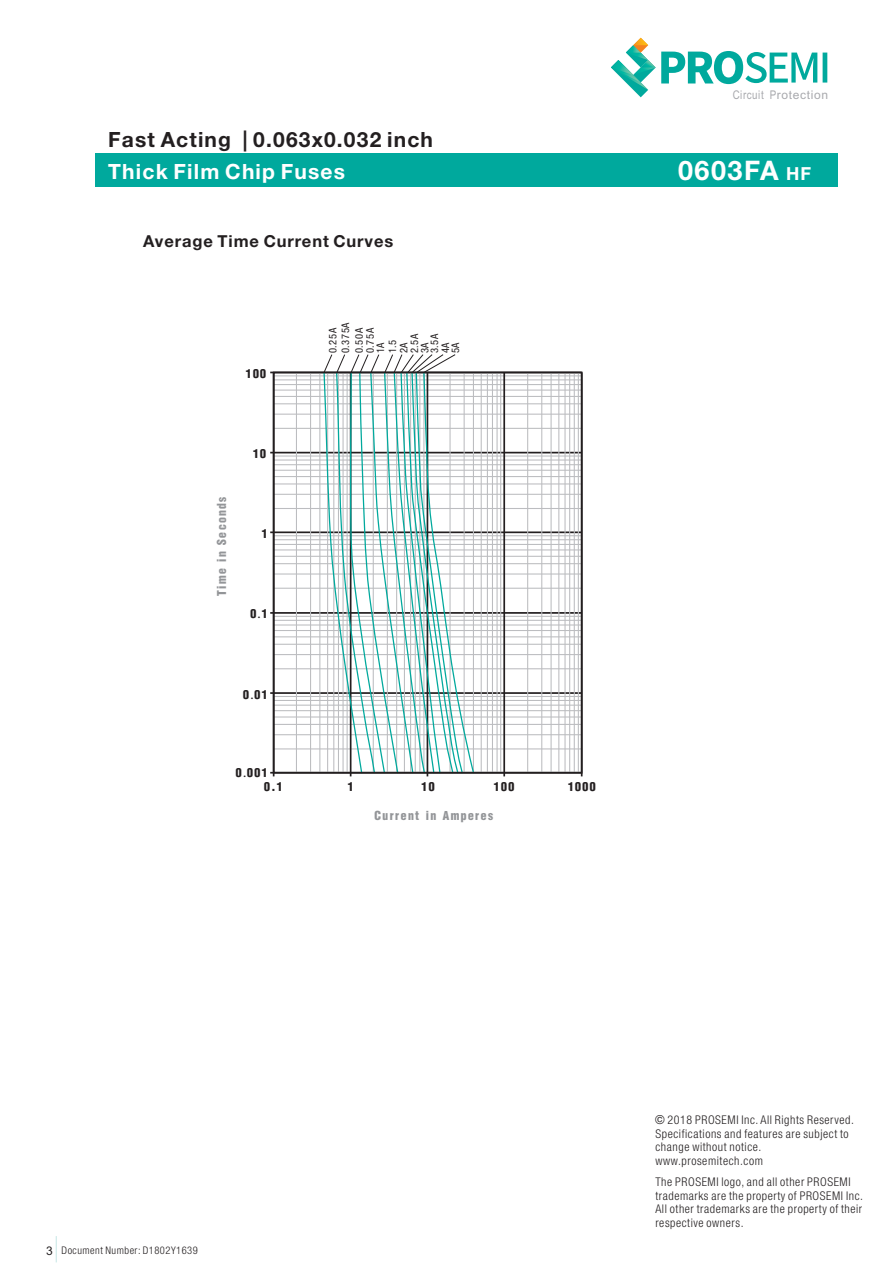
<style>
.page{position:relative;width:893px;height:1263px;background:#fff}
.page>*{position:absolute;margin:0;border:0;box-sizing:border-box;transform-origin:0 0}
.t1{font:700 27px "Helvetica Neue LT Pro";letter-spacing:.055em;color:#fff}
.t2{font:700 21px "Helvetica Neue LT Pro";letter-spacing:.055em;color:#231f20}
.t3{font:700 21px "Helvetica Neue LT Pro";letter-spacing:.055em;color:#fff}
.t4{font:700 16.5px "Helvetica Neue LT Pro";letter-spacing:.055em;color:#231f20}
.t5{font:13.5px "Helvetica Condensed Black Se";letter-spacing:.095em;color:#231f20}
.t6{font:13.5px "Helvetica Condensed Black Se";letter-spacing:.095em;color:#939598}
.t7{font:300 condensed 12px/13.6px "Helvetica Neue LT Pro";letter-spacing:.05em;color:#231f20}
.t8{font:12px "Arial Unicode MS";letter-spacing:.055em;color:#a8a9ad}
.t9{font:condensed 10.5px/10.9px "Helvetica Neue LT Pro";letter-spacing:.05em;color:#231f20}
.t10{font:300 condensed 10.5px "Helvetica Neue LT Pro";letter-spacing:.05em;color:#231f20}
.s1{font-family:"Arial Narrow"}
.s2{font-size:18px}
.s3{font-family:"Microsoft Ya Hei"}
.s4{font-family:"Arial";font-weight:400;font-stretch:normal;font-size:12px}
.s5{font-family:"ST Xihei";font-weight:400;font-stretch:normal}
</style>
<div class="page">
<svg style="left:611px;top:38px;width:216px;height:59px"></svg>
<hr style="left:274px;top:375px;width:308px;height:1px;background:#bcbdc0">
<hr style="left:274px;top:379px;width:308px;height:1px;background:#bcbdc0">
<hr style="left:274px;top:384px;width:308px;height:1px;background:#bcbdc0">
<hr style="left:274px;top:390px;width:308px;height:1px;background:#bcbdc0">
<hr style="left:274px;top:396px;width:308px;height:1px;background:#bcbdc0">
<hr style="left:274px;top:403px;width:308px;height:1px;background:#bcbdc0">
<hr style="left:274px;top:414px;width:308px;height:1px;background:#bcbdc0">
<hr style="left:274px;top:428px;width:308px;height:1px;background:#bcbdc0">
<hr style="left:270px;top:372px;width:312px;height:1px;background:#231f20">
<hr style="left:274px;top:455px;width:308px;height:2px;background:#bcbdc0">
<hr style="left:274px;top:535px;width:308px;height:1px;background:#bcbdc0">
<hr style="left:274px;top:616px;width:308px;height:1px;background:#bcbdc0">
<hr style="left:274px;top:696px;width:308px;height:1px;background:#bcbdc0">
<hr style="left:274px;top:459px;width:308px;height:1px;background:#bcbdc0">
<hr style="left:274px;top:539px;width:308px;height:1px;background:#bcbdc0">
<hr style="left:274px;top:620px;width:308px;height:1px;background:#bcbdc0">
<hr style="left:274px;top:700px;width:308px;height:1px;background:#bcbdc0">
<hr style="left:274px;top:464px;width:308px;height:1px;background:#bcbdc0">
<hr style="left:274px;top:544px;width:308px;height:1px;background:#bcbdc0">
<hr style="left:274px;top:624px;width:308px;height:1px;background:#bcbdc0">
<hr style="left:274px;top:705px;width:308px;height:1px;background:#bcbdc0">
<hr style="left:274px;top:470px;width:308px;height:1px;background:#bcbdc0">
<hr style="left:274px;top:549px;width:308px;height:1px;background:#bcbdc0">
<hr style="left:274px;top:630px;width:308px;height:1px;background:#bcbdc0">
<hr style="left:274px;top:710px;width:308px;height:1px;background:#bcbdc0">
<hr style="left:274px;top:476px;width:308px;height:1px;background:#bcbdc0">
<hr style="left:274px;top:556px;width:308px;height:1px;background:#bcbdc0">
<hr style="left:274px;top:636px;width:308px;height:1px;background:#bcbdc0">
<hr style="left:274px;top:716px;width:308px;height:1px;background:#bcbdc0">
<hr style="left:274px;top:483px;width:308px;height:1px;background:#bcbdc0">
<hr style="left:274px;top:563px;width:308px;height:1px;background:#bcbdc0">
<hr style="left:274px;top:644px;width:308px;height:1px;background:#bcbdc0">
<hr style="left:274px;top:724px;width:308px;height:1px;background:#bcbdc0">
<hr style="left:274px;top:494px;width:308px;height:1px;background:#bcbdc0">
<hr style="left:274px;top:573px;width:308px;height:1px;background:#bcbdc0">
<hr style="left:274px;top:654px;width:308px;height:1px;background:#bcbdc0">
<hr style="left:274px;top:734px;width:308px;height:1px;background:#bcbdc0">
<hr style="left:274px;top:508px;width:308px;height:1px;background:#bcbdc0">
<hr style="left:274px;top:588px;width:308px;height:1px;background:#bcbdc0">
<hr style="left:274px;top:668px;width:308px;height:1px;background:#bcbdc0">
<hr style="left:274px;top:748px;width:308px;height:1px;background:#bcbdc0">
<hr style="left:270px;top:452px;width:312px;height:1px;background:#231f20">
<hr style="left:270px;top:531px;width:312px;height:2px;background:#231f20">
<hr style="left:270px;top:612px;width:312px;height:2px;background:#231f20">
<hr style="left:270px;top:692px;width:312px;height:2px;background:#231f20">
<hr style="left:270px;top:772px;width:312px;height:1px;background:#231f20">
<hr style="left:296px;top:372px;width:1px;height:401px;background:#bcbdc0">
<hr style="left:310px;top:372px;width:1px;height:401px;background:#bcbdc0">
<hr style="left:319px;top:372px;width:1px;height:401px;background:#bcbdc0">
<hr style="left:350px;top:372px;width:1px;height:404px;background:#231f20">
<hr style="left:527px;top:372px;width:1px;height:401px;background:#bcbdc0">
<hr style="left:541px;top:372px;width:1px;height:401px;background:#bcbdc0">
<hr style="left:551px;top:372px;width:1px;height:401px;background:#bcbdc0">
<hr style="left:481px;top:372px;width:1px;height:401px;background:#bcbdc0">
<hr style="left:558px;top:372px;width:1px;height:401px;background:#bcbdc0">
<hr style="left:487px;top:372px;width:1px;height:401px;background:#bcbdc0">
<hr style="left:564px;top:372px;width:2px;height:401px;background:#bcbdc0">
<hr style="left:492px;top:372px;width:1px;height:401px;background:#bcbdc0">
<hr style="left:569px;top:372px;width:1px;height:401px;background:#bcbdc0">
<hr style="left:496px;top:372px;width:2px;height:401px;background:#bcbdc0">
<hr style="left:574px;top:372px;width:1px;height:401px;background:#bcbdc0">
<hr style="left:500px;top:372px;width:1px;height:401px;background:#bcbdc0">
<hr style="left:578px;top:372px;width:1px;height:401px;background:#bcbdc0">
<hr style="left:427px;top:372px;width:1px;height:404px;background:#231f20">
<hr style="left:503px;top:372px;width:2px;height:404px;background:#231f20">
<hr style="left:581px;top:372px;width:2px;height:404px;background:#231f20">
<div style="left:273px;top:372px;width:310px;height:401px;border:2px solid #231f20"></div>
<hr style="left:273px;top:372px;width:1px;height:404px;background:#231f20">
<svg style="left:323px;top:354px;width:152px;height:420px"></svg>
<div style="left:95px;top:153px;width:742px;height:33px;background:#00a99d"></div>
<svg style="left:56px;top:1236px;width:1px;height:26px"></svg>
<p class="t8" style="left:733px;top:90px;width:97px"><span class="s1">Circuit P</span>rotection</p>
<h2 class="t2" style="left:108px;top:132px;width:326px">Fast Acting | 0.063x0.032 inch</h2>
<h2 class="t3" style="left:108px;top:164px;width:238px">Thick Film Chip Fuses</h2>
<h1 class="t1" style="left:678px;top:160px;width:135px">0603FA <span class="s2">HF</span></h1>
<h3 class="t4" style="left:143px;top:235px;width:252px">Average Time Current Curves</h3>
<p class="t5" style="left:246px;top:368px;width:22px">100</p>
<p class="t6" style="left:217px;top:596px;width:101px;rotate:-90deg">Time in Seconds</p>
<p class="t5" style="left:253px;top:448px;width:15px">10</p>
<p class="t5" style="left:262px;top:529px;width:7px">1</p>
<p class="t5" style="left:250px;top:608px;width:19px">0<span class="s3">.</span>1</p>
<p class="t9" style="left:328px;top:353px;width:32px;line-height:12.9px;rotate:-90deg">0.25A<br>0.375A</p>
<p class="t9" style="left:367px;top:353px;width:26px;line-height:10.2px;rotate:-90deg">0.75A<br>1A</p>
<p class="t9" style="left:389px;top:353px;width:21px;rotate:-90deg">1.5<br>2A<br>2.5A</p>
<p class="t9" style="left:430px;top:353px;width:21px;rotate:-90deg">3.5A</p>
<p class="t9" style="left:355px;top:353px;width:26px;rotate:-90deg">0.50A</p>
<p class="t9" style="left:416px;top:353px;width:12px;line-height:20.7px;rotate:-90deg">3A<br>4A</p>
<p class="t9" style="left:451px;top:353px;width:12px;rotate:-90deg">5A</p>
<p class="t5" style="left:243px;top:689px;width:26px">0<span class="s3">.</span>01</p>
<p class="t5" style="left:236px;top:768px;width:33px">0<span class="s3">.</span>001</p>
<p class="t5" style="left:264px;top:782px;width:20px">0.1</p>
<p class="t5" style="left:568px;top:782px;width:29px">1000</p>
<p class="t5" style="left:348px;top:782px;width:7px">1</p>
<p class="t5" style="left:421px;top:782px;width:15px">10</p>
<p class="t5" style="left:494px;top:782px;width:22px">100</p>
<p class="t6" style="left:374px;top:811px;width:120px">Current in Amperes</p>
<p class="t10" style="left:46px;top:1247px;width:153px"><span class="s4">3</span> Document Number: D1802Y1639</p>
<p class="t7" style="left:655px;top:1115px;width:200px"><span class="s5">©</span> 2018 PROSEMI Inc. All Rights Reserved.<br>Specifications and features are subject to change without notice. www.prosemitech.com</p>
<p class="t7" style="left:655px;top:1177px;width:209px">The PROSEMI logo, and all other PROSEMI trademarks are the property of PROSEMI Inc.<br>All other trademarks are the property of their respective owners.</p>
</div>
